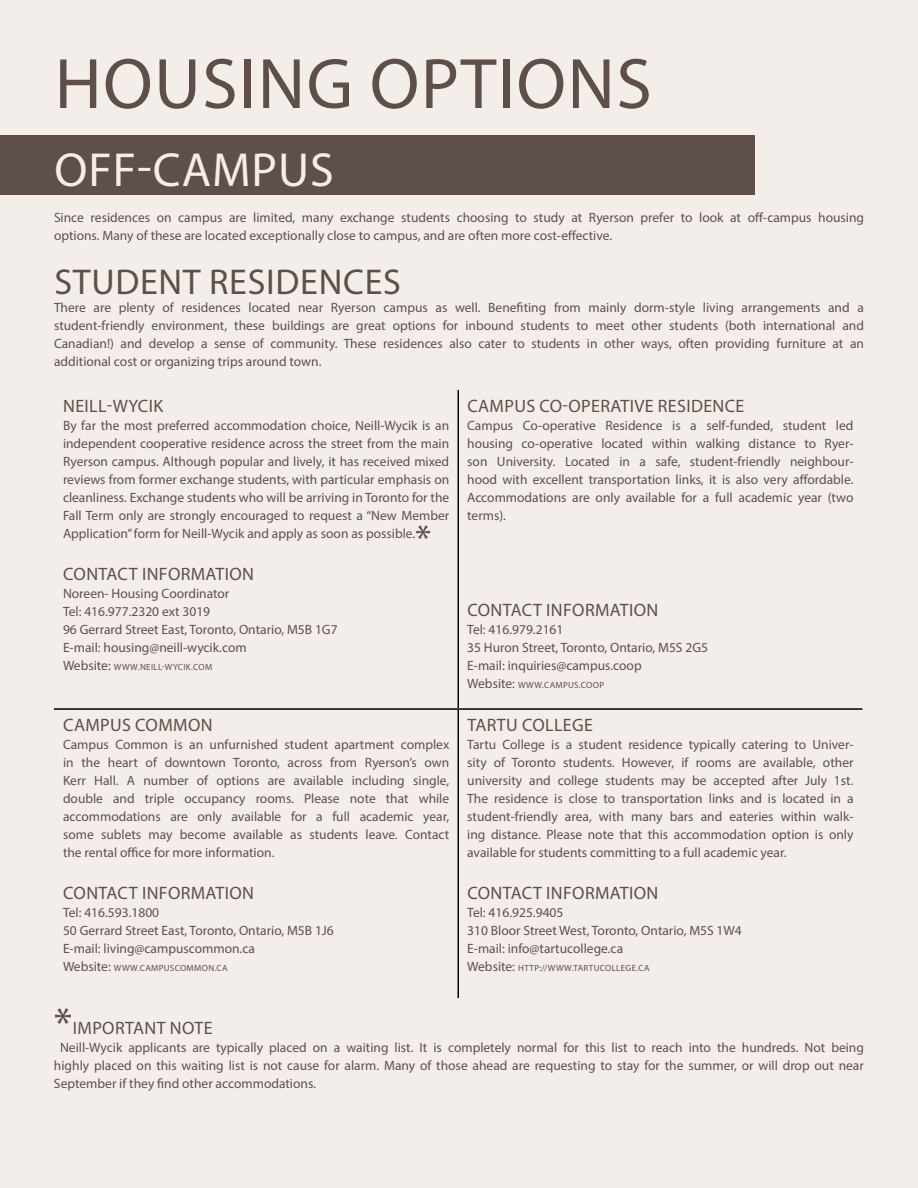
<style>
.page{position:relative;width:918px;height:1188px;background:#f4eeeb}
.page>*{position:absolute;margin:0;border:0;box-sizing:border-box;transform-origin:0 0}
.t1{font:72px "Myriad Pro";letter-spacing:.02em;color:#5f4f4a}
.t2{font:48px "Myriad Pro";letter-spacing:.02em;color:#f4eeeb}
.t3{font:45px "Myriad Pro";color:#5f4f4a}
.t4{font:39px "Myriad Pro";color:#5f4f4a}
.t5{font:36px "Myriad Pro";letter-spacing:.02em;color:#5f4f4a}
.t6{font:18px "Myriad Pro";letter-spacing:.02em;color:#5f4f4a}
.t7{font:13.5px/18px "Myriad Pro";color:#5f4f4a;text-align:justify}
.t8{font:9px "Myriad Pro";letter-spacing:.04em;color:#5f4f4a}
.s1{font-size:13.5px}
</style>
<div class="page">
<div style="left:0;top:135px;width:754px;height:60px;background:#5f4f4a"></div>
<hr style="left:458px;top:390px;width:1px;height:318px;background:#000">
<hr style="left:54px;top:708px;width:404px;height:2px;background:#000">
<hr style="left:458px;top:708px;width:404px;height:2px;background:#000">
<hr style="left:458px;top:710px;width:1px;height:288px;background:#000">
<h1 class="t1" style="left:55px;top:39px;width:599px">HOUSING OPTIONS</h1>
<h2 class="t2" style="left:54px;top:140px;width:281px">OFF-CAMPUS</h2>
<p class="t7" style="left:54px;top:208px;width:812px">Since residences on campus are limited, many exchange students choosing to study at Ryerson prefer to look at off-campus housing options. Many of these are located exceptionally close to campus, and are often more cost-effective.</p>
<h3 class="t5" style="left:54px;top:260px;width:348px">STUDENT RESIDENCES</h3>
<p class="t7" style="left:54px;top:298px;width:812px">There are plenty of residences located near Ryerson campus as well. Benefiting from mainly dorm-style living arrangements and a student-friendly environment, these buildings are great options for inbound students to meet other students (both international and Canadian!) and develop a sense of community. These residences also cater to students in other ways, often providing furniture at an additional cost or organizing trips around town.</p>
<h3 class="t6" style="left:63px;top:395px;width:101px">NEILL-WYCIK</h3>
<p class="t7" style="left:63px;top:416px;width:388px">By far the most preferred accommodation choice, Neill-Wycik is an independent cooperative residence across the street from the main Ryerson campus. Although popular and lively, it has received mixed reviews from former exchange students, with particular emphasis on cleanliness. Exchange students who will be arriving in Toronto for the Fall Term only are strongly encouraged to request a “New Member Application” form for Neill-Wycik and apply as soon as possible.</p>
<h3 class="t6" style="left:467px;top:395px;width:279px">CAMPUS CO-OPERATIVE RESIDENCE</h3>
<p class="t7" style="left:467px;top:416px;width:388px">Campus Co-operative Residence is a self-funded, student led housing co-operative located within walking distance to Ryer&shy;son University. Located in a safe, student-friendly neighbour&shy;hood with excellent transportation links, it is also very affordable.<br>Accommodations are only available for a full academic year (two terms).</p>
<h3 class="t4" style="left:415px;top:514px;width:18px">*</h3>
<h3 class="t6" style="left:63px;top:563px;width:192px">CONTACT INFORMATION</h3>
<p class="t7" style="left:63px;top:584px;width:276px;text-align:left">Noreen- Housing Coordinator<br>Tel: 416.977.2320 ext 3019<br>96 Gerrard Street East, Toronto, Ontario, M5B 1G7<br>E-mail: housing@neill-wycik.com</p>
<p class="t8" style="left:63px;top:661px;width:151px"><span class="s1">Website:</span> WWW.NEILL-WYCIK.COM</p>
<h3 class="t6" style="left:63px;top:714px;width:151px">CAMPUS COMMON</h3>
<p class="t7" style="left:63px;top:735px;width:388px">Campus Common is an unfurnished student apartment complex in the heart of downtown Toronto, across from Ryerson’s own Kerr Hall. A number of options are available including single, double and triple occupancy rooms. Please note that while accommodations are only available for a full academic year, some sublets may become available as students leave. Contact the rental office for more information.</p>
<h3 class="t6" style="left:63px;top:882px;width:192px">CONTACT INFORMATION</h3>
<p class="t7" style="left:63px;top:903px;width:272px;text-align:left">Tel: 416.593.1800<br>50 Gerrard Street East, Toronto, Ontario, M5B 1J6<br>E-mail: living@campuscommon.ca</p>
<p class="t8" style="left:63px;top:962px;width:166px"><span class="s1">Website:</span> WWW.CAMPUSCOMMON.CA</p>
<h3 class="t6" style="left:467px;top:599px;width:192px">CONTACT INFORMATION</h3>
<p class="t7" style="left:467px;top:620px;width:242px;text-align:left">Tel: 416.979.2161<br>35 Huron Street, Toronto, Ontario, M5S 2G5<br>E-mail: inquiries@campus.coop</p>
<p class="t8" style="left:467px;top:679px;width:138px"><span class="s1">Website:</span> WWW.CAMPUS.COOP</p>
<h3 class="t6" style="left:467px;top:714px;width:127px">TARTU COLLEGE</h3>
<p class="t7" style="left:467px;top:735px;width:388px">Tartu College is a student residence typically catering to Univer&shy;sity of Toronto students. However, if rooms are available, other university and college students may be accepted after July 1st.<br>The residence is close to transportation links and is located in a student-friendly area, with many bars and eateries within walk&shy;ing distance. Please note that this accommodation option is only available for students committing to a full academic year.</p>
<h3 class="t6" style="left:467px;top:882px;width:192px">CONTACT INFORMATION</h3>
<p class="t7" style="left:467px;top:903px;width:276px;text-align:left">Tel: 416.925.9405<br>310 Bloor Street West, Toronto, Ontario, M5S 1W4<br>E-mail: info@tartucollege.ca</p>
<p class="t8" style="left:467px;top:962px;width:184px"><span class="s1">Website:</span> HTTP://WWW.TARTUCOLLEGE.CA</p>
<h3 class="t3" style="left:54px;top:996px;width:20px">*</h3>
<h3 class="t6" style="left:73px;top:1017px;width:141px">IMPORTANT NOTE</h3>
<p class="t7" style="left:54px;top:1038px;width:812px;text-indent:6px">Neill-Wycik applicants are typically placed on a waiting list. It is completely normal for this list to reach into the hundreds. Not being highly placed on this waiting list is not cause for alarm. Many of those ahead are requesting to stay for the summer, or will drop out near September if they find other accommodations.</p>
</div>
